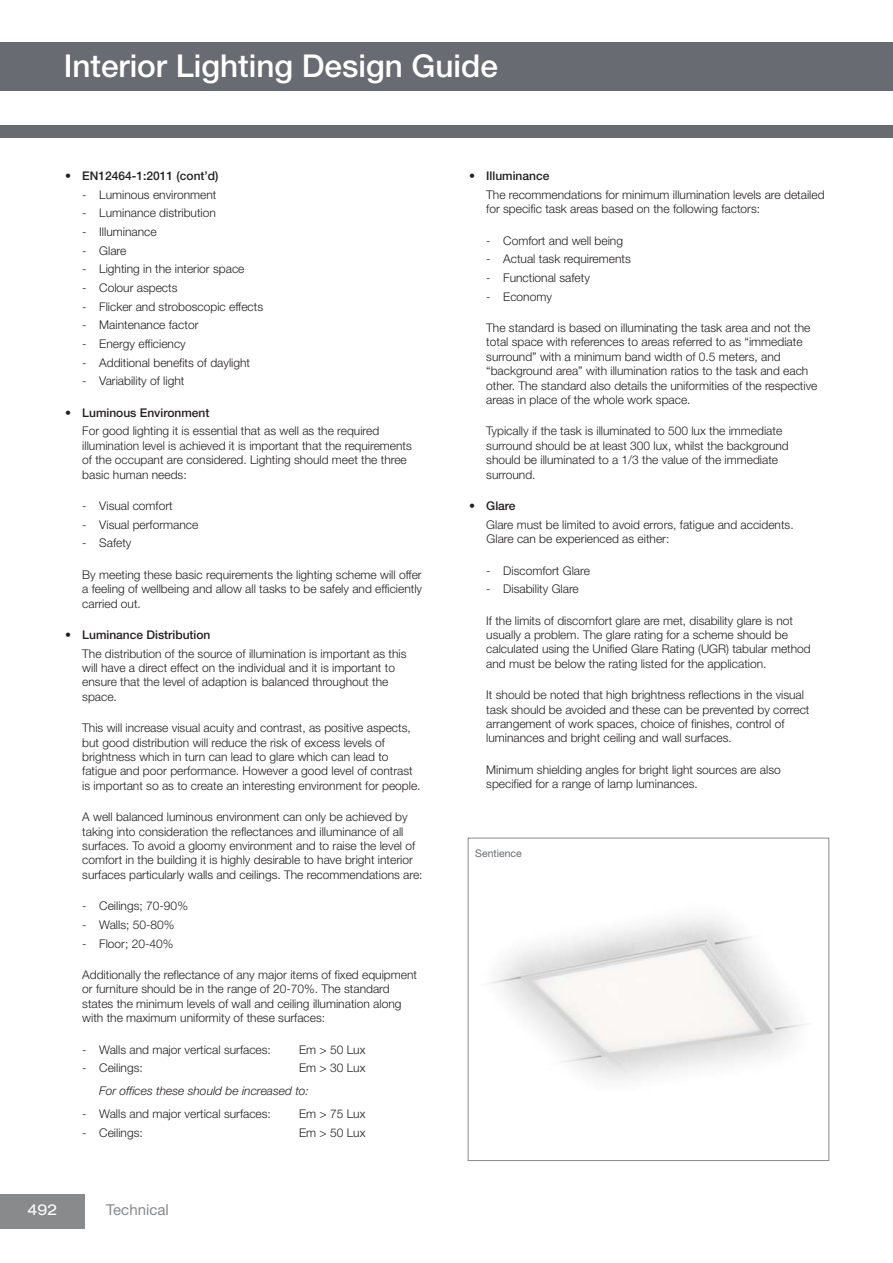
<style>
.page{position:relative;width:893px;height:1263px;background:#fff}
.page>*{position:absolute;margin:0;border:0;box-sizing:border-box;transform-origin:0 0}
.t1{font:500 31.5px "Helvetica Neue LT Pro";color:#fff}
.t2{font:15px "Helvetica Neue LT Pro";color:#888a8c}
.t3{font:expanded 15px "Helvetica Neue LT Pro";color:#fff}
.t4{font:300 12px/14.4px "Helvetica Neue LT Pro";color:#231f20}
.t5{font:italic 300 12px "Helvetica Neue LT Pro";color:#231f20}
.t6{font:500 12px "Helvetica Neue LT Pro";color:#231f20}
.t7{font:10.5px "Helvetica Neue LT Pro";color:#696b73}
.s1{font-weight:300}
.s2{font-weight:500}
</style>
<div class="page">
<div style="left:0;top:1195px;width:85px;height:34px;background:#888a8c"></div>
<img style="left:489px;top:917px;width:317px;height:163px">
<div style="left:468px;top:838px;width:361px;height:323px;border:1px solid #888a8c"></div>
<div style="left:0;top:43px;width:893px;height:48px;background:#696b73"></div>
<div style="left:0;top:125px;width:893px;height:13px;background:#696b73"></div>
<h1 class="t1" style="left:64px;top:54px;width:436px">Interior Lighting Design Guide</h1>
<h1 class="t1" style="left:64px;top:57px;width:63px">LSN</h1>
<p class="t6" style="left:65px;top:172px;width:155px"><span class="s1">•</span> EN12464-1:2011 (cont’d)</p>
<p class="t4" style="left:82px;top:189px;width:136px">- Luminous environment</p>
<p class="t4" style="left:82px;top:207px;width:135px">- Luminance distribution</p>
<p class="t4" style="left:82px;top:226px;width:76px">- Illuminance</p>
<p class="t4" style="left:82px;top:245px;width:46px">- Glare</p>
<p class="t4" style="left:82px;top:263px;width:164px">- Lighting in the interior space</p>
<p class="t4" style="left:82px;top:282px;width:97px">- Colour aspects</p>
<p class="t4" style="left:82px;top:300px;width:182px">- Flicker and stroboscopic effects</p>
<p class="t4" style="left:82px;top:319px;width:118px">- Maintenance factor</p>
<p class="t4" style="left:82px;top:338px;width:105px">- Energy efficiency</p>
<p class="t4" style="left:82px;top:356px;width:169px">- Additional benefits of daylight</p>
<p class="t4" style="left:82px;top:375px;width:104px">- Variability of light</p>
<p class="t4" style="left:82px;top:404px;width:298px;line-height:18.6px;text-indent:-17px">• <span class="s2">Luminous Environment<br></span>For good lighting it is essential that as well as the required</p>
<p class="t4" style="left:82px;top:440px;width:331px">illumination level is achieved it is important that the requirements of the occupant are considered. Lighting should meet the three basic human needs:</p>
<p class="t4" style="left:82px;top:500px;width:92px">- Visual comfort</p>
<p class="t4" style="left:82px;top:518px;width:117px">- Visual performance</p>
<p class="t4" style="left:82px;top:537px;width:51px">- Safety</p>
<p class="t4" style="left:82px;top:568px;width:341px;text-align:justify">By meeting these basic requirements the lighting scheme will offer a feeling of wellbeing and allow all tasks to be safely and efficiently carried out.</p>
<p class="t4" style="left:82px;top:627px;width:326px;line-height:18.6px;text-indent:-17px">• <span class="s2">Luminance Distribution<br></span>The distribution of the source of illumination is important as this</p>
<p class="t4" style="left:82px;top:662px;width:314px">will have a direct effect on the individual and it is important to ensure that the level of adaption is balanced throughout the space.</p>
<p class="t4" style="left:82px;top:722px;width:340px">This will increase visual acuity and contrast, as positive aspects, but good distribution will reduce the risk of excess levels of brightness which in turn can lead to glare which can lead to fatigue and poor performance. However a good level of contrast is important so as to create an interesting environment for people.</p>
<p class="t4" style="left:82px;top:811px;width:342px">A well balanced luminous environment can only be achieved by taking into consideration the reflectances and illuminance of all surfaces. To avoid a gloomy environment and to raise the level of comfort in the building it is highly desirable to have bright interior surfaces particularly walls and ceilings. The recommendations are:</p>
<p class="t4" style="left:82px;top:900px;width:107px">- Ceilings; 70-90%</p>
<p class="t4" style="left:82px;top:919px;width:94px">- Walls; 50-80%</p>
<p class="t4" style="left:82px;top:937px;width:93px">- Floor; 20-40%</p>
<p class="t4" style="left:82px;top:969px;width:336px">Additionally the reflectance of any major items of fixed equipment or furniture should be in the range of 20-70%. The standard states the minimum levels of wall and ceiling illumination along with the maximum uniformity of these surfaces:</p>
<p class="t4" style="left:82px;top:1043px;width:190px">- Walls and major vertical surfaces:</p>
<p class="t4" style="left:299px;top:1043px;width:68px">Em &gt; 50 Lux</p>
<p class="t4" style="left:82px;top:1062px;width:62px">- Ceilings:</p>
<p class="t4" style="left:299px;top:1062px;width:68px">Em &gt; 30 Lux</p>
<p class="t5" style="left:99px;top:1084px;width:211px">For offices these should be increased to:</p>
<p class="t4" style="left:82px;top:1108px;width:190px">- Walls and major vertical surfaces:</p>
<p class="t4" style="left:299px;top:1108px;width:68px">Em &gt; 75 Lux</p>
<p class="t4" style="left:82px;top:1126px;width:62px">- Ceilings:</p>
<p class="t4" style="left:299px;top:1126px;width:68px">Em &gt; 50 Lux</p>
<p class="t3" style="left:27px;top:1201px;width:32px">492</p>
<p class="t2" style="left:106px;top:1201px;width:64px">Technical</p>
<p class="t4" style="left:486px;top:168px;width:340px;line-height:18.6px;text-indent:-17px">• <span class="s2">Illuminance<br></span>The recommendations for minimum illumination levels are detailed</p>
<p class="t4" style="left:486px;top:203px;width:275px">for specific task areas based on the following factors:</p>
<p class="t4" style="left:486px;top:234px;width:138px">- Comfort and well being</p>
<p class="t4" style="left:486px;top:253px;width:146px">- Actual task requirements</p>
<p class="t4" style="left:486px;top:272px;width:105px">- Functional safety</p>
<p class="t4" style="left:486px;top:290px;width:67px">- Economy</p>
<p class="t4" style="left:486px;top:322px;width:333px">The standard is based on illuminating the task area and not the total space with references to areas referred to as “immediate surround” with a minimum band width of 0.5 meters, and “background area” with illumination ratios to the task and each other. The standard also details the uniformities of the respective areas in place of the whole work space.</p>
<p class="t4" style="left:486px;top:425px;width:304px">Typically if the task is illuminated to 500 lux the immediate surround should be at least 300 lux, whilst the background should be illuminated to a 1/3 the value of the immediate surround.</p>
<p class="t4" style="left:486px;top:498px;width:309px;line-height:18.6px;text-indent:-17px">• <span class="s2">Glare<br></span>Glare must be limited to avoid errors, fatigue and accidents.</p>
<p class="t4" style="left:487px;top:533px;width:184px">Glare can be experienced as either:</p>
<p class="t4" style="left:486px;top:564px;width:105px">- Discomfort Glare</p>
<p class="t4" style="left:486px;top:583px;width:94px">- Disability Glare</p>
<p class="t4" style="left:486px;top:614px;width:326px">If the limits of discomfort glare are met, disability glare is not usually a problem. The glare rating for a scheme should be calculated using the Unified Glare Rating (UGR) tabular method and must be below the rating listed for the application.</p>
<p class="t4" style="left:486px;top:689px;width:325px">It should be noted that high brightness reflections in the visual task should be avoided and these can be prevented by correct arrangement of work spaces, choice of finishes, control of luminances and bright ceiling and wall surfaces.</p>
<p class="t4" style="left:486px;top:763px;width:296px">Minimum shielding angles for bright light sources are also specified for a range of lamp luminances.</p>
<p class="t7" style="left:475px;top:847px;width:48px">Sentience</p>
</div>
